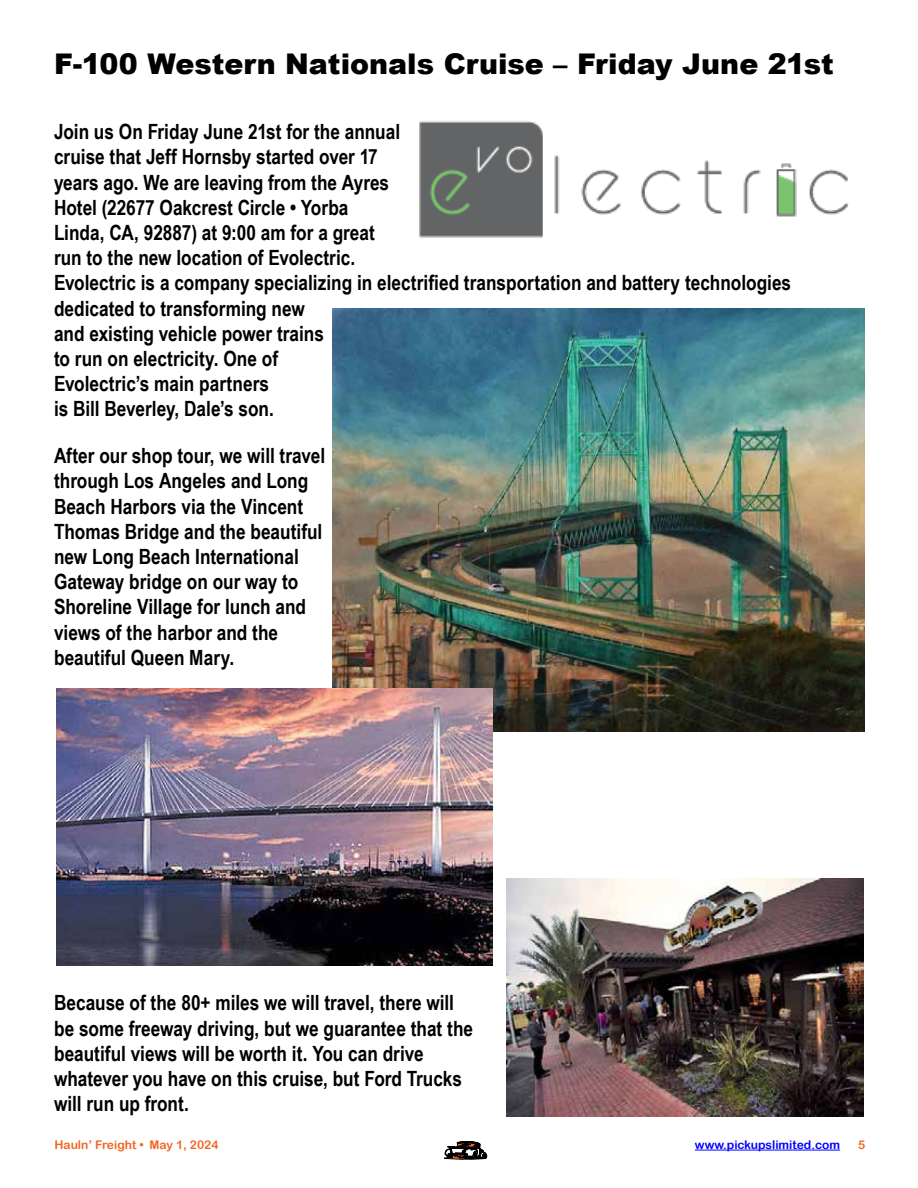
<style>
.page{position:relative;width:918px;height:1188px;background:#fff}
.page>*{position:absolute;margin:0;border:0;box-sizing:border-box;transform-origin:0 0}
.t1{font:900 28.5px "Arial";color:#000}
.t2{font:700 21px/25.2px "Arial Narrow";color:#000}
.t3{font:12px "Arial Rounded MT Bold";color:#f26522}
.t4{font:12px "Arial Rounded MT Bold";color:#00f}
</style>
<div class="page">
<svg style="left:444px;top:1141px;width:44px;height:18px"></svg>
<hr style="left:695px;top:1150px;width:145px;height:1px;background:#00f">
<img style="left:419px;top:121px;width:430px;height:117px">
<img style="left:333px;top:309px;width:532px;height:423px">
<img style="left:56px;top:688px;width:436px;height:278px">
<img style="left:507px;top:878px;width:357px;height:239px">
<h1 class="t1" style="left:54px;top:44px;width:781px">F-100 Western Nationals Cruise – Friday June 21st</h1>
<p class="t2" style="left:54px;top:118px;width:739px">Join us On Friday June 21st for the annual<br>cruise that Jeff Hornsby started over 17<br>years ago. We are leaving from the Ayres<br>Hotel (22677 Oakcrest Circle • Yorba<br>Linda, CA, 92887) at 9:00 am for a great<br>run to the new location of Evolectric.<br>Evolectric is a company specializing in electrified transportation and battery technologies dedicated to transforming new<br>and existing vehicle power trains<br>to run on electricity. One of<br>Evolectric’s main partners<br>is Bill Beverley, Dale’s son.</p>
<p class="t2" style="left:54px;top:442px;width:273px">After our shop tour, we will travel through Los Angeles and Long<br>Beach Harbors via the Vincent<br>Thomas Bridge and the beautiful new Long Beach International<br>Gateway bridge on our way to<br>Shoreline Village for lunch and views of the harbor and the beautiful Queen Mary.</p>
<p class="t2" style="left:54px;top:989px;width:421px">Because of the 80+ miles we will travel, there will be some freeway driving, but we guarantee that the beautiful views will be worth it. You can drive whatever you have on this cruise, but Ford Trucks will run up front.</p>
<p class="t3" style="left:54px;top:1138px;width:165px">Hauln’ Freight • May 1, 2024</p>
<p class="t4" style="left:695px;top:1138px;width:147px">www.pickupslimited.com</p>
<p class="t3" style="left:858px;top:1138px;width:9px">5</p>
</div>
